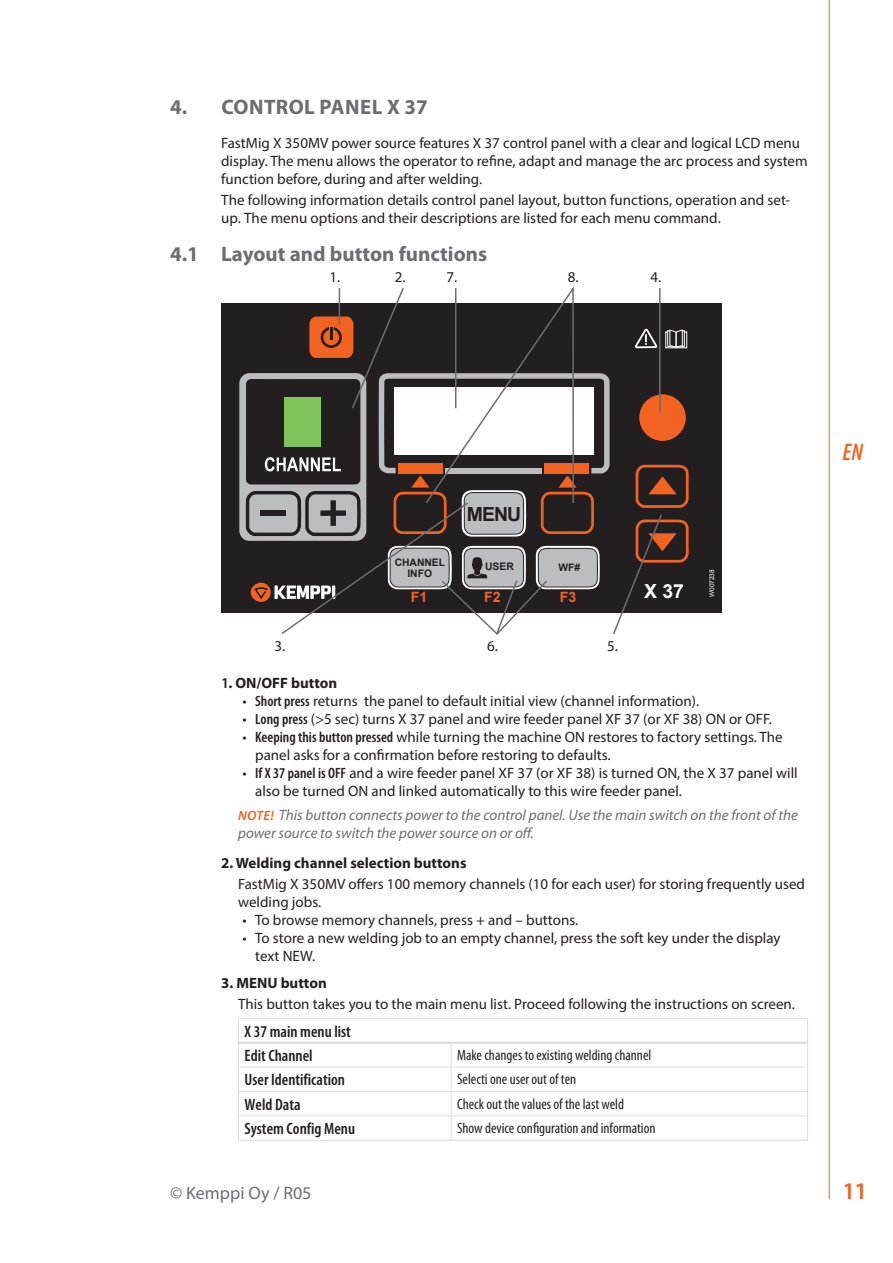
<style>
.page{position:relative;width:893px;height:1263px;background:#fff}
.page>*{position:absolute;margin:0;border:0;box-sizing:border-box;transform-origin:0 0}
.t1{font:600 24px "Myriad Pro";color:#f26221}
.t2{font:italic 600 condensed 24px "Myriad Pro";color:#f26221}
.t3{font:700 21px "Myriad Pro";color:#6c6d70}
.t4{font:700 21px "Myriad Pro";letter-spacing:.02em;color:#6c6d70}
.t5{font:700 19.5px "Arial";color:#231f20}
.t6{font:700 19.5px "Arial";color:#fff}
.t7{font:18px "Myriad Pro";color:#6c6d70}
.Kemppi_table_headlin{font:600 condensed 16.5px "Myriad Pro";color:#231f20}
.Kemppi_body{font:15px/18px "Myriad Pro";color:#231f20}
.Kemppi_table{font:condensed 15px "Myriad Pro";color:#231f20}
.Kemppi_NOTE{font:italic 15px/18px "Myriad Pro";color:#6c6d70}
.Kemppi_subheading{font:700 15px "Myriad Pro";color:#231f20}
.t8{font:700 14.25px "Arial";color:#f26221}
.t9{font:700 10.35px/10.4px "Arial";letter-spacing:-.005em;color:#231f20;text-align:center}
.t10{font:6.45px "Arial";letter-spacing:-.005em;color:#fff}
.s1{font-weight:600}
.s2{font-weight:600;font-stretch:condensed}
.s3{font-weight:600;font-size:13.5px;color:#f26221}
</style>
<div class="page">
<hr style="left:829px;top:0;width:1px;height:1199px;background:#f26221">
<div style="left:221px;top:303px;width:500px;height:310px;background:#231f20"></div>
<div style="left:239px;top:373px;width:127px;height:168px;background:#bcbdc0;border-radius:10px"></div>
<svg style="left:244px;top:286px;width:443px;height:349px"></svg>
<hr style="left:238px;top:1067px;width:213px;height:1px;background:#dcdddf">
<hr style="left:451px;top:1067px;width:357px;height:1px;background:#dcdddf">
<hr style="left:238px;top:1091px;width:213px;height:1px;background:#dcdddf">
<hr style="left:451px;top:1091px;width:357px;height:1px;background:#dcdddf">
<hr style="left:238px;top:1115px;width:213px;height:1px;background:#dcdddf">
<hr style="left:451px;top:1115px;width:357px;height:1px;background:#dcdddf">
<hr style="left:238px;top:1140px;width:213px;height:1px;background:#dcdddf">
<hr style="left:451px;top:1140px;width:357px;height:1px;background:#dcdddf">
<svg style="left:451px;top:1044px;width:1px;height:96px"></svg>
<hr style="left:238px;top:1018px;width:213px;height:1px;background:#dcdddf">
<svg style="left:238px;top:1019px;width:1px;height:121px"></svg>
<hr style="left:451px;top:1018px;width:357px;height:1px;background:#dcdddf">
<svg style="left:807px;top:1019px;width:1px;height:121px"></svg>
<hr style="left:239px;top:1041px;width:212px;height:3px;background:#dcdddf">
<hr style="left:451px;top:1041px;width:356px;height:3px;background:#dcdddf">
<p class="t4" style="left:170px;top:93px;width:259px">4. CONTROL PANEL X 37</p>
<p class="Kemppi_body" style="left:221px;top:133px;width:588px">FastMig X 350MV power source features X 37 control panel with a clear and logical LCD menu display. The menu allows the operator to refine, adapt and manage the arc process and system function before, during and after welding.</p>
<p class="Kemppi_body" style="left:221px;top:190px;width:570px">The following information details control panel layout, button functions, operation and set&shy;up. The menu options and their descriptions are listed for each menu command.</p>
<p class="t3" style="left:170px;top:240px;width:319px">4.1 Layout and button functions</p>
<p class="Kemppi_body" style="left:395px;top:268px;width:12px">2.</p>
<p class="Kemppi_body" style="left:446px;top:268px;width:12px">7.</p>
<p class="Kemppi_body" style="left:568px;top:268px;width:12px">8.</p>
<p class="Kemppi_body" style="left:330px;top:268px;width:12px">1.</p>
<p class="Kemppi_body" style="left:651px;top:268px;width:12px">4.</p>
<p class="Kemppi_body" style="left:275px;top:637px;width:12px">3.</p>
<p class="t5" style="left:467px;top:501px;width:56px">MENU</p>
<p class="t9" style="left:395px;top:558px;width:52px">CHANNEL<br>INFO</p>
<p class="t9" style="left:485px;top:562px;width:30px">USER</p>
<p class="t9" style="left:558px;top:562px;width:23px">WF#</p>
<p class="t8" style="left:411px;top:588px;width:18px">F1</p>
<p class="t8" style="left:484px;top:588px;width:18px">F2</p>
<p class="t8" style="left:560px;top:588px;width:18px">F3</p>
<p class="t6" style="left:644px;top:578px;width:41px">X 37</p>
<p class="Kemppi_body" style="left:487px;top:637px;width:12px">6.</p>
<p class="Kemppi_body" style="left:607px;top:637px;width:12px">5.</p>
<p class="t10" style="left:708px;top:597px;width:29px;rotate:-90deg">W007238</p>
<p class="Kemppi_subheading" style="left:221px;top:673px;width:118px"><span class="s1">1</span>. ON/OFF button</p>
<p class="Kemppi_body" style="left:242px;top:691px;width:458px">• <span class="s2">Short press</span> returns the panel to default initial view (channel information).</p>
<p class="Kemppi_body" style="left:242px;top:709px;width:531px">• <span class="s2">Long press</span> (&gt;5 sec) turns X 37 panel and wire feeder panel XF 37 (or XF 38) ON or OFF.</p>
<p class="Kemppi_body" style="left:255px;top:727px;width:529px;text-indent:-13px">• <span class="s2">Keeping this button pressed</span> while turning the machine ON restores to factory settings. The panel asks for a confirmation before restoring to defaults.</p>
<p class="Kemppi_body" style="left:255px;top:763px;width:544px;text-indent:-13px">• <span class="s2">If X 37 panel is OFF</span> and a wire feeder panel XF 37 (or XF 38) is turned ON, the X 37 panel will also be turned ON and linked automatically to this wire feeder panel.</p>
<p class="Kemppi_NOTE" style="left:238px;top:806px;width:561px"><span class="s3">NOTE!</span> This button connects power to the control panel. Use the main switch on the front of the power source to switch the power source on or off.</p>
<p class="Kemppi_subheading" style="left:221px;top:853px;width:247px">2. Welding channel selection buttons</p>
<p class="Kemppi_body" style="left:238px;top:875px;width:568px">FastMig X 350MV offers 100 memory channels (10 for each user) for storing frequently used welding jobs.</p>
<p class="Kemppi_body" style="left:242px;top:911px;width:337px">• To browse memory channels, press + and – buttons.</p>
<p class="Kemppi_body" style="left:255px;top:929px;width:527px;text-indent:-13px">• To store a new welding job to an empty channel, press the soft key under the display text NEW.</p>
<p class="Kemppi_subheading" style="left:221px;top:973px;width:107px">3. MENU button</p>
<p class="Kemppi_body" style="left:238px;top:994px;width:558px">This button takes you to the main menu list. Proceed following the instructions on screen.</p>
<p class="Kemppi_table_headlin" style="left:244px;top:1021px;width:108px">X 37 main menu list</p>
<p class="Kemppi_table_headlin" style="left:244px;top:1045px;width:70px">Edit Channel</p>
<p class="Kemppi_table" style="left:457px;top:1046px;width:196px">Make changes to existing welding channel</p>
<p class="Kemppi_table_headlin" style="left:244px;top:1070px;width:102px">User Identification</p>
<p class="Kemppi_table" style="left:457px;top:1070px;width:121px">Selecti one user out of ten</p>
<p class="Kemppi_table_headlin" style="left:244px;top:1094px;width:58px">Weld Data</p>
<p class="Kemppi_table" style="left:457px;top:1095px;width:169px">Check out the values of the last weld</p>
<p class="Kemppi_table_headlin" style="left:244px;top:1118px;width:112px">System Config Menu</p>
<p class="Kemppi_table" style="left:457px;top:1119px;width:200px">Show device configuration and information</p>
<h1 class="t2" style="left:842px;top:438px;width:22px">EN</h1>
<p class="t7" style="left:170px;top:1182px;width:143px">© Kemppi Oy / R05</p>
<h1 class="t1" style="left:842px;top:1176px;width:26px">11</h1>
</div>
